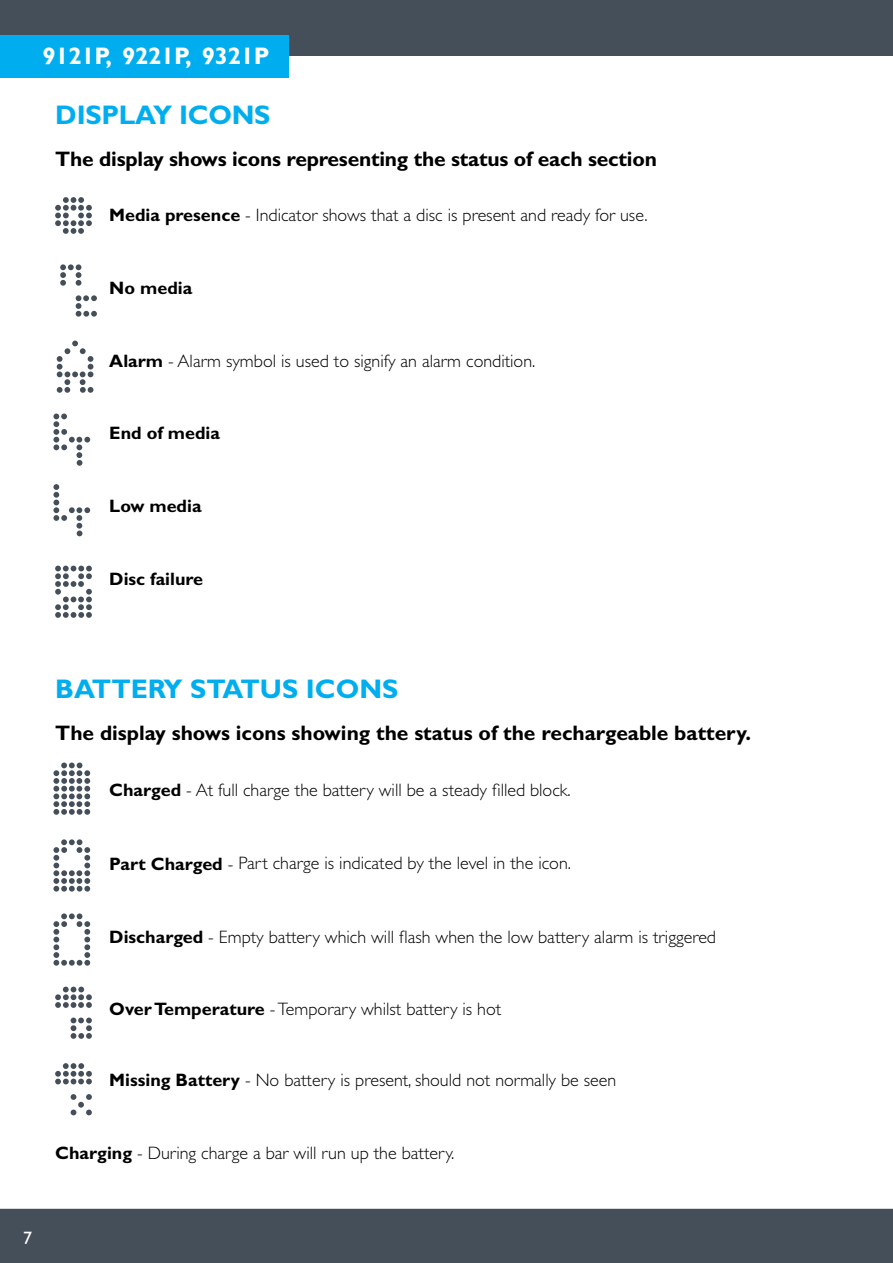
<style>
.page{position:relative;width:893px;height:1263px;background:#fff}
.page>*{position:absolute;margin:0;border:0;box-sizing:border-box;transform-origin:0 0}
.t1{font:99px/75.2px "Neal Dot Matrix";color:#444f5a}
.t2{font:700 27px "Gill Sans";letter-spacing:-.01em;color:#00aeef}
.t3{font:700 24px "Gill Sans";letter-spacing:-.01em;color:#fff}
.t4{font:700 21px "Gill Sans";letter-spacing:-.01em;color:#000}
.t5{font:300 18px "Gill Sans";color:#000}
.t6{font:700 18px "Gill Sans";color:#000}
.t7{font:18px "Gill Sans";color:#fff}
.s1{font-weight:700}
</style>
<div class="page">
<div style="left:0;top:0;width:893px;height:55px;background:#444f5a"></div>
<div style="left:0;top:35px;width:289px;height:43px;background:#00aeef"></div>
<div style="left:0;top:1209px;width:893px;height:54px;background:#444f5a"></div>
<h3 class="t3" style="left:43px;top:42px;width:229px">9121P, 9221P, 9321P</h3>
<h2 class="t2" style="left:55px;top:98px;width:217px">DISPLAY ICONS</h2>
<p class="t4" style="left:55px;top:146px;width:603px">The display shows icons representing the status of each section</p>
<p class="t5" style="left:109px;top:205px;width:540px"><span class="s1">Media presence</span> - Indicator shows that a disc is present and ready for use.</p>
<h1 class="t1" style="left:54px;top:133px;width:50px;line-height:151.2px">Ĉ ą</h1>
<h1 class="t1" style="left:59px;top:246px;width:48px">Ċ</h1>
<p class="t6" style="left:109px;top:277px;width:84px">No media</p>
<p class="t5" style="left:109px;top:350px;width:428px"><span class="s1">Alarm</span> - Alarm symbol is used to signify an alarm condition.</p>
<h1 class="t1" style="left:52px;top:356px;width:50px;line-height:152.1px">Ď đ</h1>
<h1 class="t1" style="left:52px;top:466px;width:48px">ď</h1>
<p class="t6" style="left:109px;top:423px;width:112px">End of media</p>
<p class="t6" style="left:109px;top:495px;width:94px">Low media</p>
<p class="t6" style="left:109px;top:568px;width:95px">Disc failure</p>
<h2 class="t2" style="left:55px;top:673px;width:345px">BATTERY STATUS ICONS</h2>
<p class="t4" style="left:55px;top:721px;width:697px">The display shows icons showing the status of the rechargeable battery.</p>
<p class="t5" style="left:109px;top:780px;width:463px"><span class="s1">Charged</span> - At full charge the battery will be a steady filled block.</p>
<h1 class="t1" style="left:52px;top:744px;width:50px;text-align:justify">Ă ā Ā Ą ă</h1>
<p class="t5" style="left:109px;top:852px;width:463px"><span class="s1">Part Charged</span> - Part charge is indicated by the level in the icon.</p>
<p class="t5" style="left:109px;top:926px;width:608px"><span class="s1">Discharged</span> - Empty battery which will flash when the low battery alarm is triggered</p>
<p class="t5" style="left:109px;top:999px;width:393px"><span class="s1">Over Temperature</span> - Temporary whilst battery is hot</p>
<p class="t5" style="left:109px;top:1070px;width:508px"><span class="s1">Missing Battery</span> - No battery is present, should not normally be seen</p>
<p class="t5" style="left:55px;top:1143px;width:401px"><span class="s1">Charging</span> - During charge a bar will run up the battery.</p>
<p class="t7" style="left:23px;top:1227px;width:10px">7</p>
</div>
